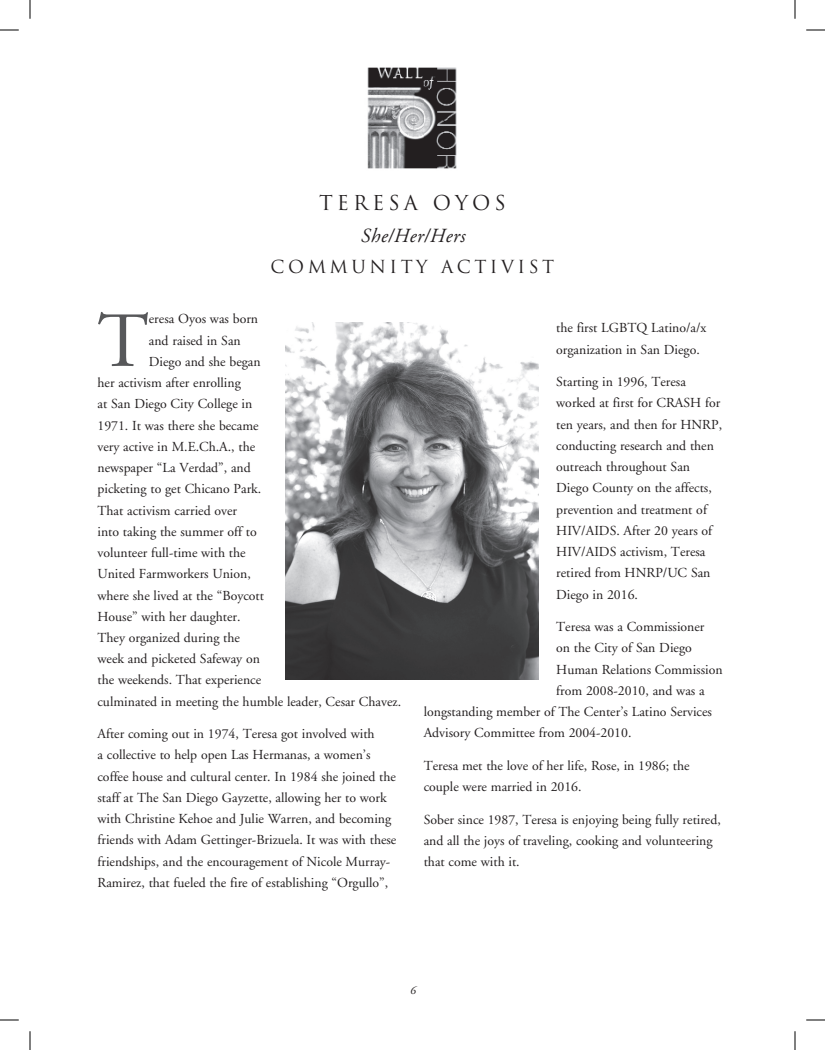
<style>
.page{position:relative;width:825px;height:1050px;background:#fff}
.page>*{position:absolute;margin:0;border:0;box-sizing:border-box;transform-origin:0 0}
.t1{font:77.88px "Adobe Garamond";color:#57585a}
.t2{font:italic 20px "Adobe Garamond";letter-spacing:.025em;color:#231f20}
.t3{font:20px "Trajan";letter-spacing:.2em;color:#231f20}
.t4{font:17.5px "Trajan";letter-spacing:.2em;color:#231f20}
.t5{font:13.75px/21.2px "Adobe Garamond";color:#231f20}
.t6{font:italic 11.25px "Adobe Garamond";color:#231f20}
</style>
<div class="page">
<img style="left:367px;top:67px;width:90px;height:102px">
<img style="left:286px;top:322px;width:253px;height:358px">
<svg style="left:0;top:29px;width:19px;height:2px"></svg>
<svg style="left:806px;top:29px;width:19px;height:2px"></svg>
<svg style="left:0;top:1019px;width:19px;height:2px"></svg>
<svg style="left:806px;top:1019px;width:19px;height:2px"></svg>
<svg style="left:29px;top:0;width:2px;height:19px"></svg>
<svg style="left:29px;top:1031px;width:2px;height:19px"></svg>
<svg style="left:794px;top:0;width:2px;height:19px"></svg>
<svg style="left:794px;top:1031px;width:2px;height:19px"></svg>
<h2 class="t3" style="left:319px;top:191px;width:188px">TERESA OYOS</h2>
<h2 class="t2" style="left:360px;top:225px;width:106px">She/Her/Hers</h2>
<p class="t4" style="left:271px;top:256px;width:285px">COMMUNITY ACTIVIST</p>
<h1 class="t1" style="left:98px;top:300px;width:53px">T</h1>
<p class="t5" style="left:149px;top:309px;width:111px">eresa Oyos was born</p>
<p class="t5" style="left:149px;top:330px;width:93px">and raised in San</p>
<p class="t5" style="left:149px;top:351px;width:113px">Diego and she began</p>
<p class="t5" style="left:97px;top:372px;width:145px">her activism after enrolling</p>
<p class="t5" style="left:97px;top:394px;width:156px">at San Diego City College in</p>
<p class="t5" style="left:97px;top:415px;width:163px">1971. It was there she became</p>
<p class="t5" style="left:97px;top:436px;width:159px">very active in M.E.Ch.A., the</p>
<p class="t5" style="left:97px;top:457px;width:155px">newspaper “La Verdad”, and</p>
<p class="t5" style="left:97px;top:479px;width:165px">picketing to get Chicano Park.</p>
<p class="t5" style="left:97px;top:500px;width:141px">That activism carried over</p>
<p class="t5" style="left:97px;top:521px;width:161px">into taking the summer off to</p>
<p class="t5" style="left:97px;top:542px;width:150px">volunteer full-time with the</p>
<p class="t5" style="left:97px;top:564px;width:155px">United Farmworkers Union,</p>
<p class="t5" style="left:97px;top:585px;width:168px">where she lived at the “Boycott</p>
<p class="t5" style="left:97px;top:606px;width:145px">House” with her daughter.</p>
<p class="t5" style="left:97px;top:627px;width:144px">They organized during the</p>
<p class="t5" style="left:97px;top:649px;width:164px">week and picketed Safeway on</p>
<p class="t5" style="left:97px;top:670px;width:165px">the weekends. That experience</p>
<p class="t5" style="left:97px;top:691px;width:305px">culminated in meeting the humble leader, Cesar Chavez.</p>
<p class="t5" style="left:97px;top:724px;width:300px">After coming out in 1974, Teresa got involved with<br>a collective to help open Las Hermanas, a women’s coffee house and cultural center. In 1984 she joined the staff at The San Diego Gayzette, allowing her to work with Christine Kehoe and Julie Warren, and becoming friends with Adam Gettinger-Brizuela. It was with these friendships, and the encouragement of Nicole Murray-Ramirez, that fueled the fire of establishing “Orgullo”,</p>
<p class="t5" style="left:556px;top:318px;width:152px">the first LGBTQ Latino/a/x organization in San Diego.</p>
<p class="t5" style="left:556px;top:372px;width:167px">Starting in 1996, Teresa worked at first for CRASH for ten years, and then for HNRP, conducting research and then outreach throughout San<br>Diego County on the affects, prevention and treatment of<br>HIV/AIDS. After 20 years of<br>HIV/AIDS activism, Teresa retired from HNRP/UC San<br>Diego in 2016.</p>
<p class="t5" style="left:556px;top:616px;width:150px">Teresa was a Commissioner</p>
<p class="t5" style="left:556px;top:638px;width:137px">on the City of San Diego</p>
<p class="t5" style="left:556px;top:659px;width:168px">Human Relations Commission</p>
<p class="t5" style="left:556px;top:680px;width:150px">from 2008-2010, and was a</p>
<p class="t5" style="left:424px;top:701px;width:290px">longstanding member of The Center’s Latino Services</p>
<p class="t5" style="left:424px;top:723px;width:209px">Advisory Committee from 2004-2010.</p>
<p class="t5" style="left:424px;top:755px;width:267px">Teresa met the love of her life, Rose, in 1986; the couple were married in 2016.</p>
<p class="t5" style="left:424px;top:809px;width:299px">Sober since 1987, Teresa is enjoying being fully retired, and all the joys of traveling, cooking and volunteering that come with it.</p>
<p class="t6" style="left:410px;top:985px;width:7px">6</p>
</div>
